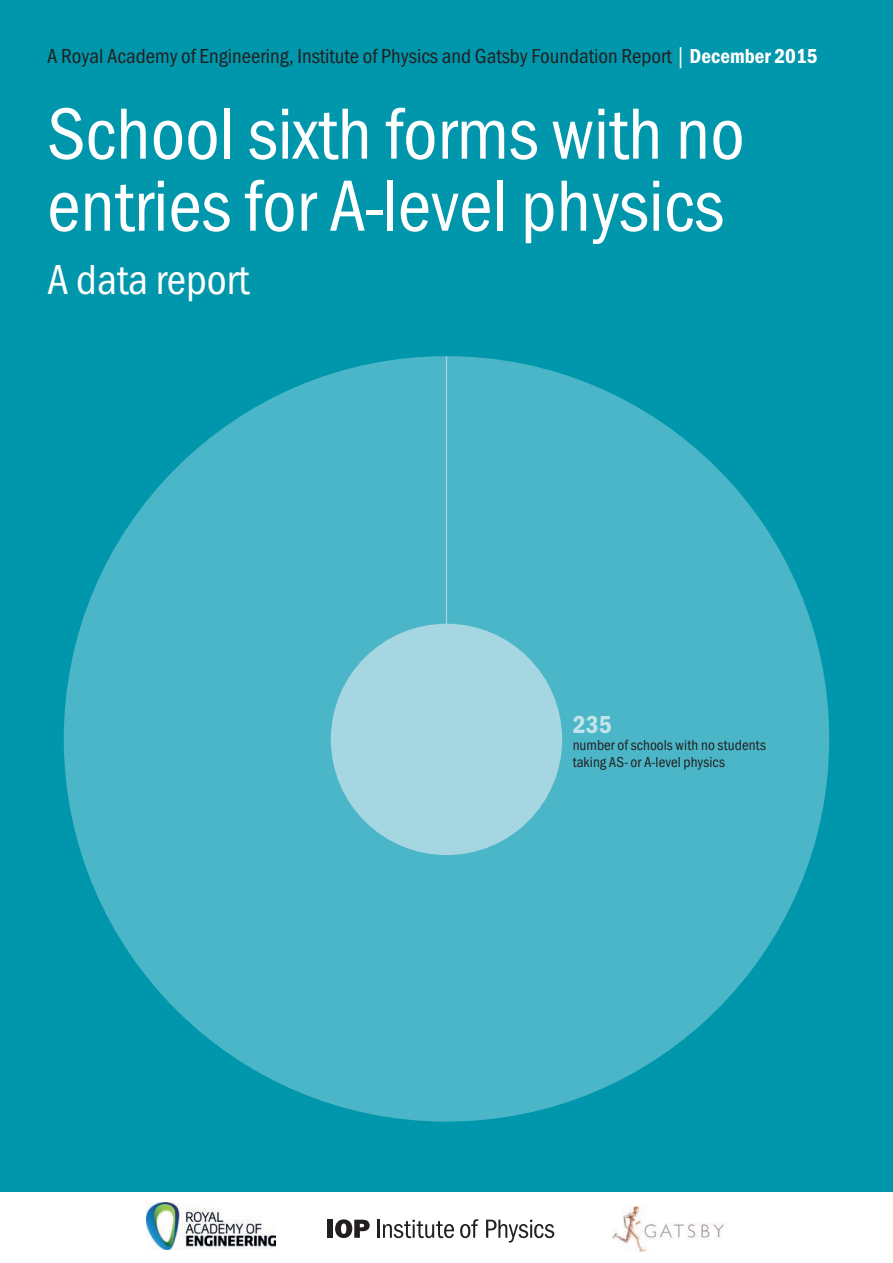
<style>
.page{position:relative;width:893px;height:1263px;background:#fff}
.page>*{position:absolute;margin:0;border:0;box-sizing:border-box;transform-origin:0 0}
.t1{font:75px/72px "Franklin Got Cd Io P";color:#fff}
.t2{font:43.5px "Franklin Got Cd Io P";color:#fff}
.t3{font:600 25.5px "Franklin Got Cd Io P";color:#c3e3e9}
.t4{font:21px "Franklin Got Cd Io P";color:#231f20}
.t5{font:15px/17.2px "Franklin Got Cd Io P";letter-spacing:.005em;color:#231f20}
.s1{color:#fff}
.s2{font-weight:600;color:#fff}
</style>
<div class="page">
<div style="left:0;top:0;width:893px;height:1192px;background:#0096ab"></div>
<div style="left:64px;top:356px;width:765px;height:765px;background:#4bb6c8;border-radius:50%"></div>
<hr style="left:446px;top:356px;width:1px;height:377px;background:#a5d6e2">
<div style="left:331px;top:624px;width:231px;height:231px;background:#a5d6e2;border-radius:50%"></div>
<div style="left:328px;top:1220px;width:5px;height:18px;background:#231f20"></div>
<svg style="left:335px;top:1219px;width:35px;height:19px"></svg>
<svg style="left:378px;top:1219px;width:76px;height:19px"></svg>
<svg style="left:460px;top:1219px;width:18px;height:19px"></svg>
<svg style="left:486px;top:1219px;width:68px;height:23px"></svg>
<img style="left:147px;top:1202px;width:129px;height:47px">
<img style="left:612px;top:1206px;width:115px;height:46px">
<p class="t4" style="left:47px;top:44px;width:772px">A Royal Academy of Engineering, Institute of Physics and Gatsby Foundation Report <span class="s1">|</span> <span class="s2">December 2015</span></p>
<h1 class="t1" style="left:47px;top:99px;width:699px">School sixth forms with no entries for A-level physics</h1>
<h2 class="t2" style="left:47px;top:255px;width:203px">A data report</h2>
<p class="t3" style="left:573px;top:710px;width:40px">235</p>
<p class="t5" style="left:573px;top:737px;width:195px">number of schools with no students taking AS- or A-level physics</p>
</div>
